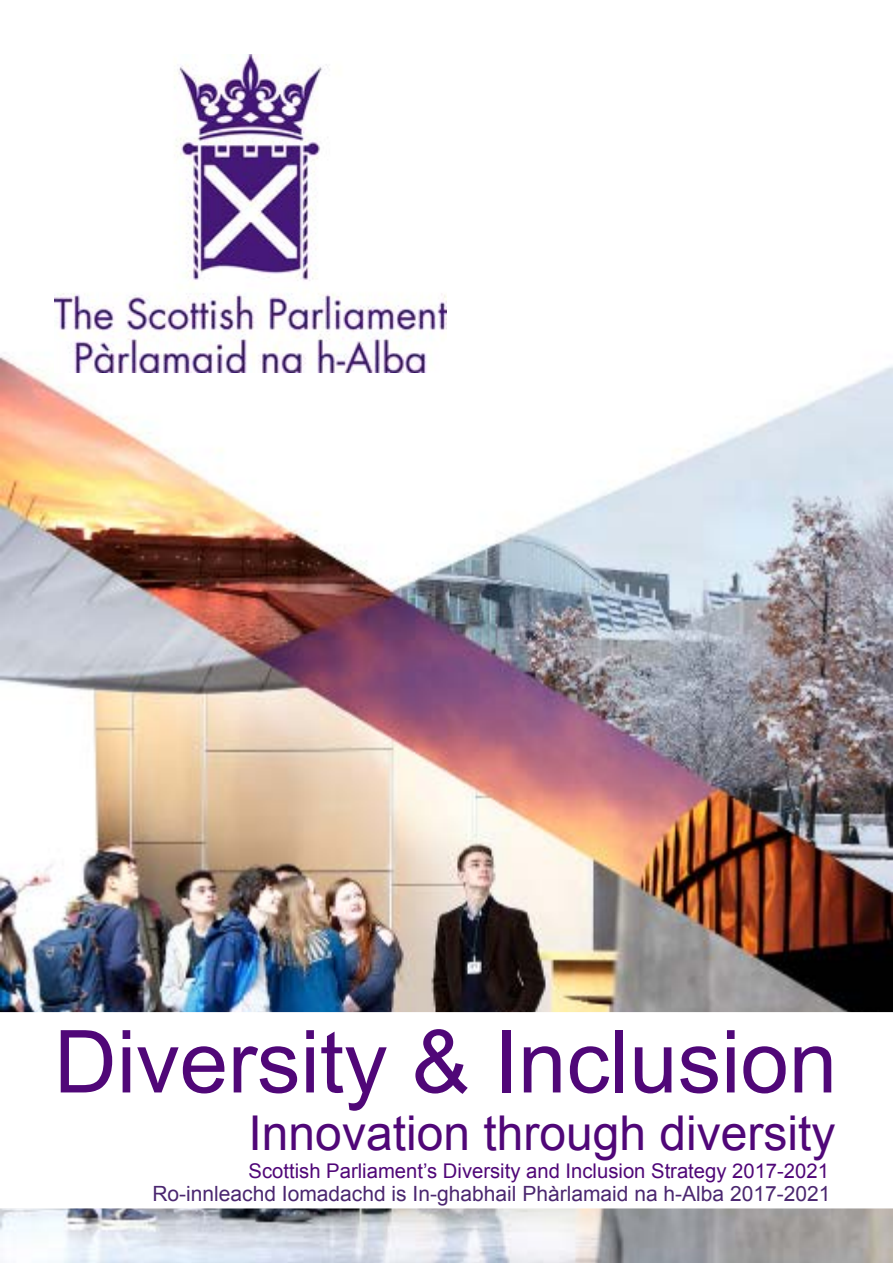
<style>
.page{position:relative;width:893px;height:1263px;background:#fff}
.page>*{position:absolute;margin:0;border:0;box-sizing:border-box;transform-origin:0 0}
.t1{font:87px "Arial";color:#500778}
.t2{font:48px "Arial";color:#500778}
.t3{font:21px "Arial";color:#4b2770}
.t4{font:20.25px "Arial";color:#500778}
</style>
<div class="page">
<img style="left:0;top:296px;width:893px;height:967px">
<div style="left:0;top:1013px;width:892px;height:195px;background:#fff"></div>
<div style="left:0;top:0;width:424px;height:340px;background:#fff"></div>
<img style="left:54px;top:54px;width:392px;height:318px">
<h1 class="t1" style="left:54px;top:1005px;width:785px">Diversity &amp; Inclusion</h1>
<h2 class="t2" style="left:249px;top:1102px;width:588px">Innovation through diversity</h2>
<p class="t4" style="left:249px;top:1157px;width:582px">Scottish Parliament’s Diversity and Inclusion Strategy 2017-2021</p>
<p class="t3" style="left:152px;top:1180px;width:680px">Ro-innleachd Iomadachd is In-ghabhail Phàrlamaid na h-Alba 2017-2021</p>
</div>
